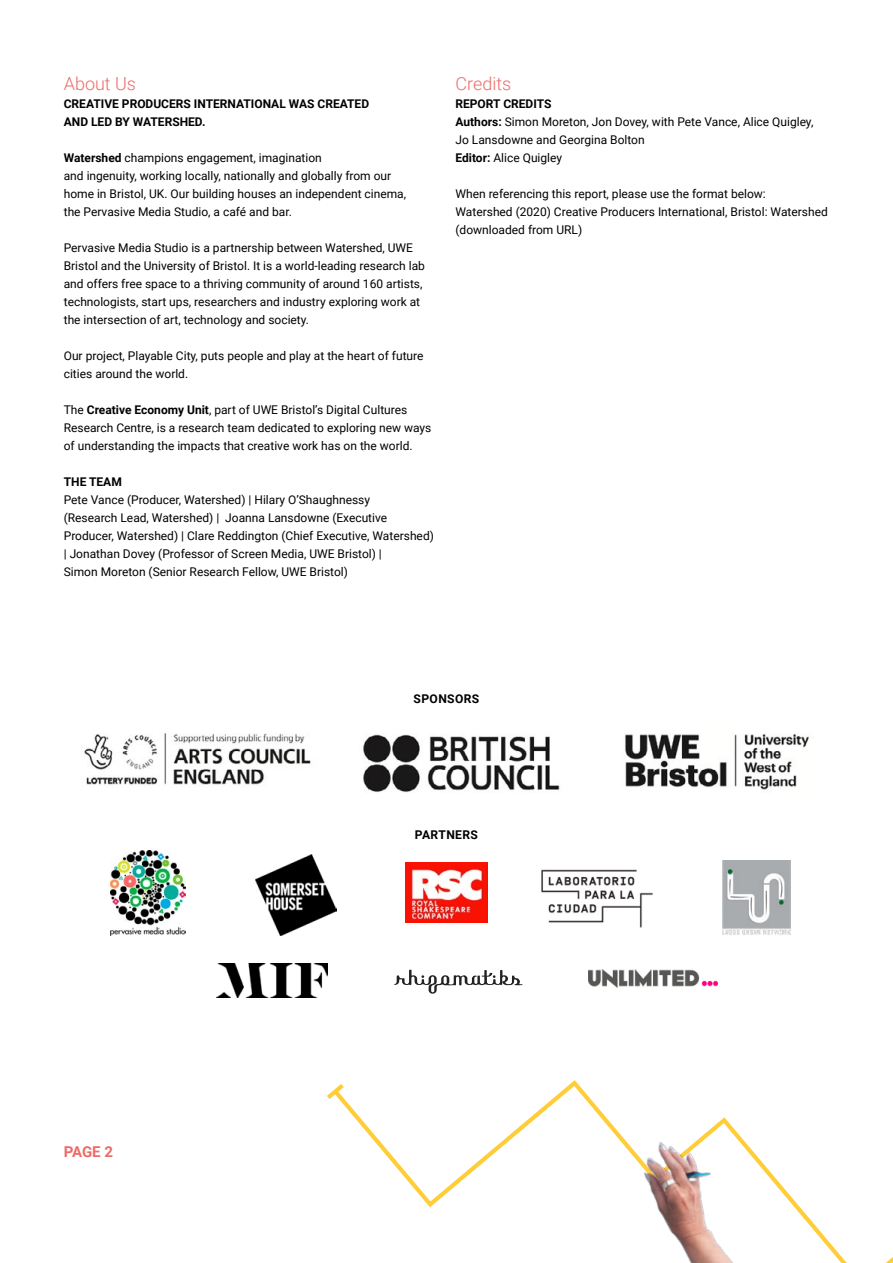
<style>
.page{position:relative;width:893px;height:1263px;background:#fff}
.page>*{position:absolute;margin:0;border:0;box-sizing:border-box;transform-origin:0 0}
.t1{font:300 18px "Roboto";color:#ed6b68}
.t2{font:700 15px "Roboto";color:#ed6b68}
.t3{font:700 12.15px "Roboto";letter-spacing:.035em;color:#000}
.t4{font:12px/18px "Roboto";color:#000}
.t5{font:700 12px/18px "Roboto";color:#000}
.s1{font-weight:700}
</style>
<div class="page">
<svg style="left:342px;top:1080px;width:551px;height:183px"></svg>
<svg style="left:327px;top:1080px;width:21px;height:23px"></svg>
<img style="left:575px;top:1122px;width:218px;height:141px">
<img style="left:84px;top:733px;width:725px;height:59px">
<img style="left:541px;top:869px;width:112px;height:59px">
<img style="left:722px;top:860px;width:69px;height:75px">
<img style="left:406px;top:862px;width:81px;height:60px">
<img style="left:255px;top:854px;width:81px;height:82px">
<img style="left:216px;top:964px;width:112px;height:34px">
<img style="left:589px;top:970px;width:129px;height:18px">
<svg style="left:394px;top:970px;width:129px;height:24px"></svg>
<img style="left:111px;top:850px;width:74px;height:86px">
<h1 class="t1" style="left:64px;top:71px;width:74px">About Us</h1>
<p class="t5" style="left:64px;top:94px;width:307px">CREATIVE PRODUCERS INTERNATIONAL WAS CREATED<br>AND LED BY WATERSHED.</p>
<p class="t4" style="left:64px;top:148px;width:344px"><span class="s1">Watershed</span> champions engagement, imagination<br>and ingenuity, working locally, nationally and globally from our home in Bristol, UK. Our building houses an independent cinema, the Pervasive Media Studio, a café and bar.</p>
<p class="t4" style="left:64px;top:238px;width:363px">Pervasive Media Studio is a partnership between Watershed, UWE Bristol and the University of Bristol. It is a world-leading research lab and offers free space to a thriving community of around 160 artists, technologists, start ups, researchers and industry exploring work at the intersection of art, technology and society.</p>
<p class="t4" style="left:64px;top:346px;width:361px">Our project, Playable City, puts people and play at the heart of future cities around the world.</p>
<p class="t4" style="left:64px;top:400px;width:369px">The <span class="s1">Creative Economy Unit</span>, part of UWE Bristol’s Digital Cultures<br>Research Centre, is a research team dedicated to exploring new ways of understanding the impacts that creative work has on the world.</p>
<p class="t5" style="left:64px;top:472px;width:60px">THE TEAM</p>
<p class="t4" style="left:64px;top:490px;width:372px">Pete Vance (Producer, Watershed) | Hilary O’Shaughnessy<br>(Research Lead, Watershed) | Joanna Lansdowne (Executive Producer, Watershed) | Clare Reddington (Chief Executive, Watershed) | Jonathan Dovey (Professor of Screen Media, UWE Bristol) |<br>Simon Moreton (Senior Research Fellow, UWE Bristol)</p>
<h1 class="t1" style="left:455px;top:71px;width:57px">Credits</h1>
<p class="t4" style="left:455px;top:94px;width:359px"><span class="s1">REPORT CREDITS<br>Authors:</span> Simon Moreton, Jon Dovey, with Pete Vance, Alice Quigley, Jo Lansdowne and Georgina Bolton<br><span class="s1">Editor:</span> Alice Quigley</p>
<p class="t4" style="left:455px;top:184px;width:374px">When referencing this report, please use the format below:<br>Watershed (2020) Creative Producers International, Bristol: Watershed (downloaded from URL)</p>
<p class="t3" style="left:414px;top:690px;width:67px">SPONSORS</p>
<p class="t2" style="left:64px;top:1141px;width:51px">PAGE 2</p>
<p class="t3" style="left:415px;top:826px;width:65px">PARTNERS</p>
</div>
